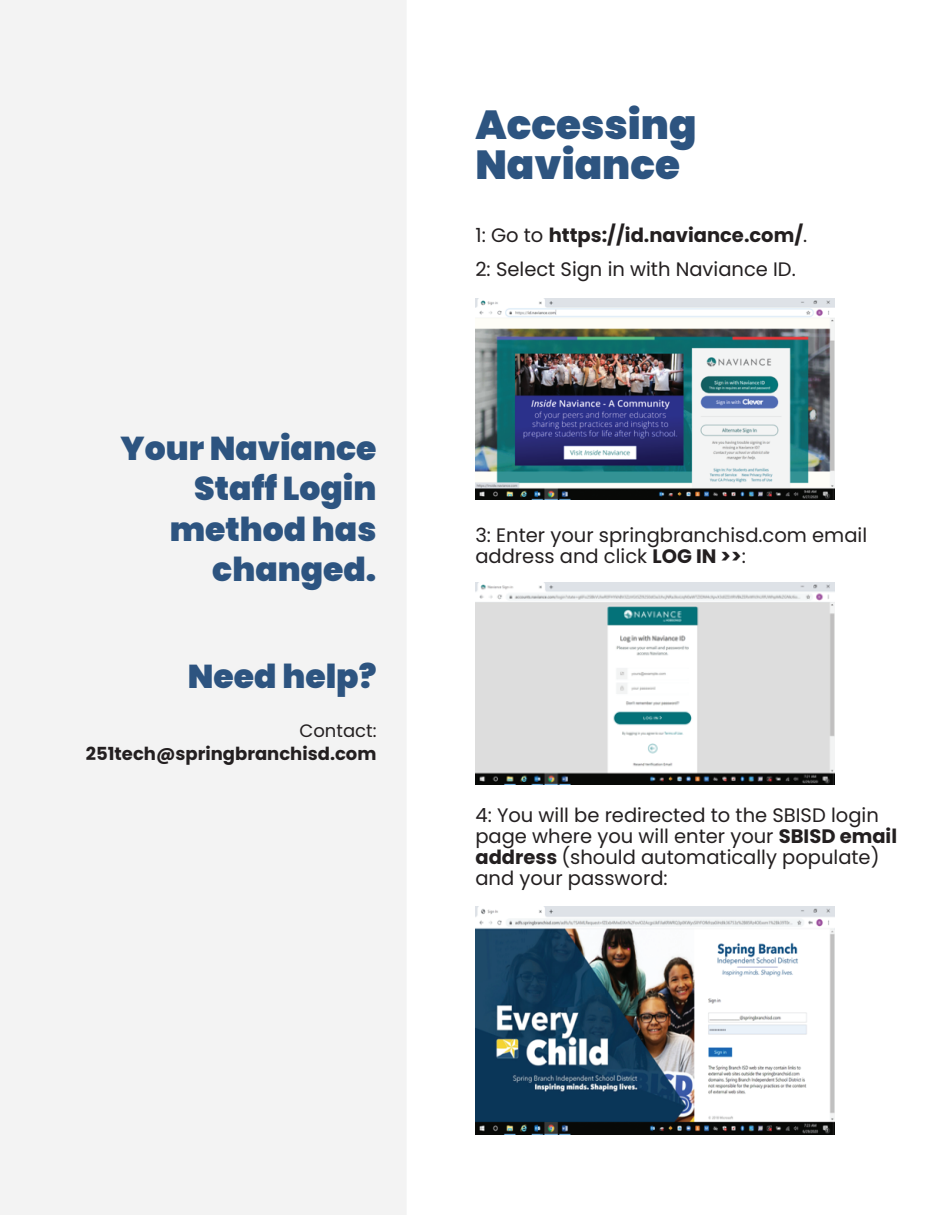
<style>
.page{position:relative;width:945px;height:1215px;background:#fff}
.page>*{position:absolute;margin:0;border:0;box-sizing:border-box;transform-origin:0 0}
.t1{font:900 40.5px/40.5px "Poppins";color:#2d5480}
.t2{font:900 33px/40.5px "Poppins";color:#2d5480;text-align:right}
.t3{font:19.5px/21px "Poppins";color:#231f20}
.t4{font:700 18px "Poppins";color:#231f20}
.t5{font:18px "Poppins";color:#231f20}
.s1{font-weight:700}
</style>
<div class="page">
<div style="left:0;top:0;width:406px;height:1215px;background:#f3f3f3"></div>
<img style="left:475px;top:298px;width:359px;height:202px">
<img style="left:475px;top:582px;width:359px;height:202px">
<img style="left:475px;top:906px;width:359px;height:229px">
<h2 class="t2" style="left:121px;top:428px;width:257px">Your Naviance<br>Staff Login method has changed.</h2>
<h2 class="t2" style="left:188px;top:657px;width:190px">Need help?</h2>
<p class="t5" style="left:300px;top:720px;width:78px">Contact:</p>
<p class="t4" style="left:86px;top:743px;width:292px">251tech@springbranchisd.com</p>
<h1 class="t1" style="left:475px;top:104px;width:223px">Accessing<br>Naviance</h1>
<p class="t3" style="left:475px;top:218px;width:333px;line-height:34.5px">1: Go to <span class="s1">https://id.naviance.com/</span>.<br>2: Select Sign in with Naviance ID.</p>
<p class="t3" style="left:475px;top:524px;width:393px">3: Enter your springbranchisd.com email address and click <span class="s1">LOG IN &gt;&gt;</span>:</p>
<p class="t3" style="left:475px;top:805px;width:423px">4: You will be redirected to the SBISD login page where you will enter your <span class="s1">SBISD email address</span> (should automatically populate) and your password:</p>
</div>
